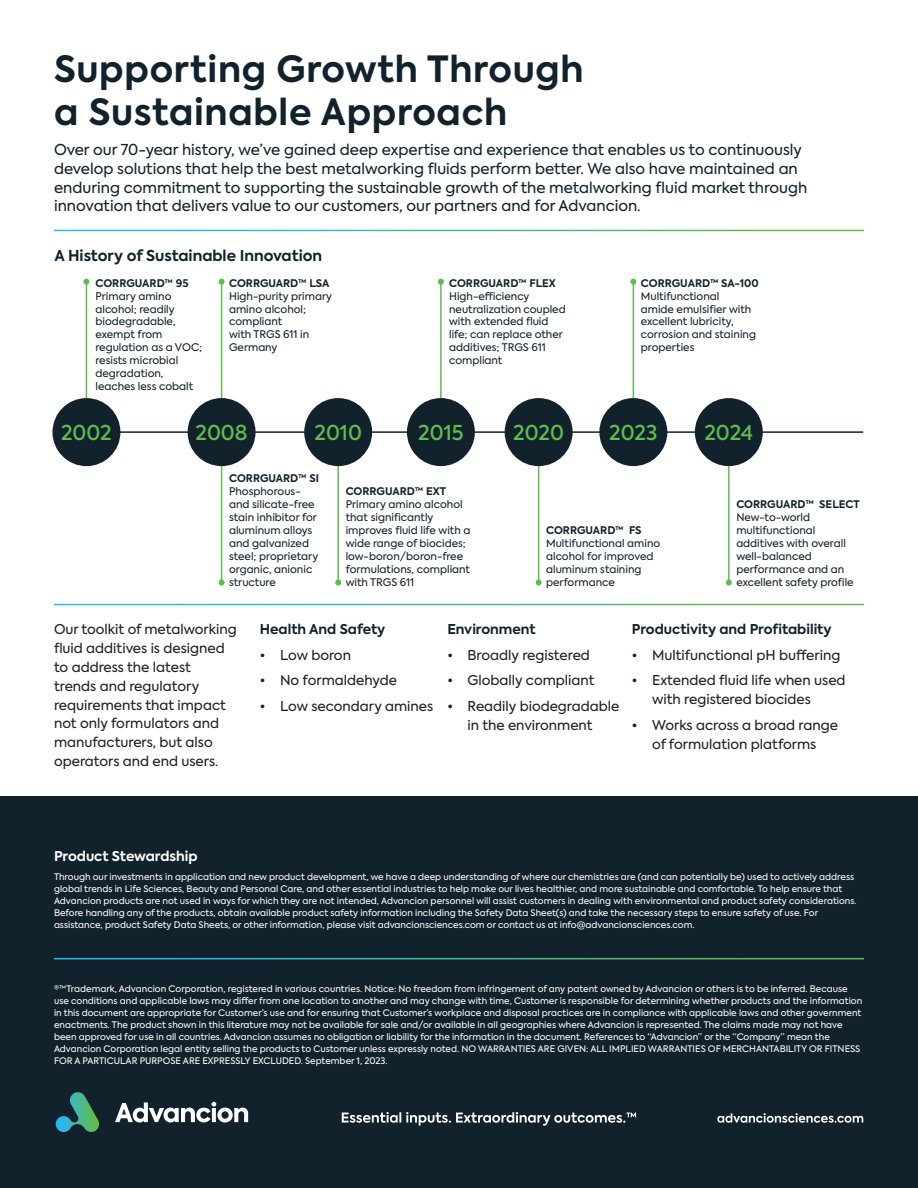
<style>
.page{position:relative;width:918px;height:1188px;background:#fff}
.page>*{position:absolute;margin:0;border:0;box-sizing:border-box;transform-origin:0 0}
.t1{font:700 36px/43.2px "Axiforma";letter-spacing:.02em;color:#12222c}
.t2{font:500 20.4px "Axiforma";color:#5fbc4f}
.t3{font:15px/18.9px "Axiforma";color:#12222c}
.t4{font:700 15px "Axiforma";color:#12222c}
.t5{font:13.5px/18.9px "Axiforma";color:#231f20}
.t6{font:700 13.5px "Axiforma";color:#12222c}
.t7{font:700 13.5px "Axiforma";color:#fff}
.t8{font:10.5px/12.9px "Axiforma";color:#12222c}
.t9{font:700 10.5px "Axiforma";color:#12222c}
.t10{font:9px/12px "Axiforma";color:#fff}
.s1{color:#12222c}
</style>
<div class="page">
<hr style="left:53px;top:431px;width:810px;height:2px;background:#12222c">
<hr style="left:86px;top:282px;width:1px;height:128px;background:#5fbc4f">
<svg style="left:83px;top:279px;width:6px;height:6px"></svg>
<div style="left:52px;top:398px;width:68px;height:68px;background:#12222c;border-radius:50%"></div>
<hr style="left:221px;top:282px;width:1px;height:301px;background:#5fbc4f">
<svg style="left:219px;top:580px;width:6px;height:6px"></svg>
<svg style="left:219px;top:279px;width:6px;height:6px"></svg>
<div style="left:188px;top:398px;width:68px;height:68px;background:#12222c;border-radius:50%"></div>
<hr style="left:337px;top:463px;width:2px;height:120px;background:#5fbc4f">
<svg style="left:335px;top:580px;width:6px;height:6px"></svg>
<div style="left:304px;top:398px;width:68px;height:68px;background:#12222c;border-radius:50%"></div>
<hr style="left:538px;top:455px;width:1px;height:128px;background:#5fbc4f">
<svg style="left:536px;top:580px;width:6px;height:6px"></svg>
<div style="left:505px;top:398px;width:68px;height:68px;background:#12222c;border-radius:50%"></div>
<hr style="left:728px;top:455px;width:2px;height:128px;background:#5fbc4f">
<svg style="left:726px;top:580px;width:6px;height:6px"></svg>
<div style="left:695px;top:398px;width:68px;height:68px;background:#12222c;border-radius:50%"></div>
<hr style="left:633px;top:282px;width:1px;height:128px;background:#5fbc4f">
<svg style="left:630px;top:279px;width:6px;height:6px"></svg>
<div style="left:599px;top:398px;width:68px;height:68px;background:#12222c;border-radius:50%"></div>
<hr style="left:440px;top:282px;width:2px;height:128px;background:#5fbc4f">
<svg style="left:438px;top:279px;width:6px;height:6px"></svg>
<div style="left:407px;top:398px;width:68px;height:68px;background:#12222c;border-radius:50%"></div>
<div style="left:0;top:796px;width:918px;height:392px;background:#12222c"></div>
<svg style="left:115px;top:1102px;width:133px;height:21px"></svg>
<svg style="left:56px;top:1092px;width:44px;height:40px"></svg>
<svg style="left:717px;top:1113px;width:146px;height:10px"></svg>
<hr style="left:54px;top:958px;width:810px;height:1px;background:#fff">
<svg style="left:342px;top:1112px;width:294px;height:14px"></svg>
<h1 class="t1" style="left:54px;top:48px;width:531px">Supporting Growth Through a Sustainable Approach</h1>
<p class="t3" style="left:54px;top:140px;width:755px">Over our 70-year history, we’ve gained deep expertise and experience that enables us to continuously develop solutions that help the best metalworking fluids perform better. We also have maintained an enduring commitment to supporting the sustainable growth of the metalworking fluid market through innovation that delivers value to our customers, our partners and for Advancion.</p>
<h3 class="t4" style="left:54px;top:245px;width:269px">A History of Sustainable Innovation</h3>
<p class="t9" style="left:95px;top:276px;width:95px">CORRGUARD™ 95</p>
<p class="t8" style="left:95px;top:290px;width:108px">Primary amino alcohol; readily biodegradable, exempt from regulation as a VOC; resists microbial degradation, leaches less cobalt</p>
<h2 class="t2" style="left:195px;top:419px;width:54px">2008</h2>
<p class="t9" style="left:229px;top:276px;width:102px">CORRGUARD™ LSA</p>
<p class="t8" style="left:229px;top:290px;width:105px">High-purity primary amino alcohol; compliant<br>with TRGS 611 in<br>Germany</p>
<h2 class="t2" style="left:61px;top:419px;width:52px">2002</h2>
<h2 class="t2" style="left:314px;top:419px;width:49px">2010</h2>
<p class="t9" style="left:449px;top:276px;width:108px">CORRGUARD™ FLEX</p>
<p class="t8" style="left:449px;top:290px;width:118px">High-efficiency neutralization coupled with extended fluid life; can replace other additives; TRGS 611 compliant</p>
<p class="t9" style="left:641px;top:276px;width:119px">CORRGUARD™ SA-100</p>
<p class="t8" style="left:641px;top:290px;width:117px">Multifunctional<br>amide emulsifier with excellent lubricity, corrosion and staining properties</p>
<h2 class="t2" style="left:418px;top:419px;width:47px">2015</h2>
<h2 class="t2" style="left:513px;top:419px;width:52px">2020</h2>
<h2 class="t2" style="left:609px;top:419px;width:50px">2023</h2>
<h2 class="t2" style="left:704px;top:419px;width:50px">2024</h2>
<p class="t9" style="left:229px;top:471px;width:92px">CORRGUARD™ SI</p>
<p class="t8" style="left:229px;top:485px;width:91px">Phosphorous&shy;and silicate-free stain inhibitor for aluminum alloys and galvanized steel; proprietary organic, anionic structure</p>
<p class="t9" style="left:346px;top:484px;width:102px">CORRGUARD™ EXT</p>
<p class="t8" style="left:346px;top:498px;width:126px">Primary amino alcohol that significantly improves fluid life with a wide range of biocides; low-boron/boron-free formulations, compliant with TRGS 611</p>
<p class="t9" style="left:546px;top:523px;width:97px">CORRGUARD™ FS</p>
<p class="t8" style="left:546px;top:537px;width:116px">Multifunctional amino alcohol for improved aluminum staining performance</p>
<p class="t9" style="left:736px;top:497px;width:125px">CORRGUARD™ SELECT</p>
<p class="t8" style="left:736px;top:511px;width:119px">New-to-world multifunctional additives with overall well-balanced performance and an excellent safety profile</p>
<h3 class="t5" style="left:54px;top:620px;width:184px">Our toolkit of metalworking fluid additives is designed to address the latest<br>trends and regulatory requirements that impact not only formulators and manufacturers, but also operators and end users.</h3>
<h3 class="t6" style="left:260px;top:620px;width:127px">Health And Safety</h3>
<h3 class="t5" style="left:260px;top:645px;width:93px"><span class="s1">•</span> Low boron</h3>
<h3 class="t5" style="left:260px;top:671px;width:139px"><span class="s1">•</span> No formaldehyde</h3>
<h3 class="t5" style="left:260px;top:697px;width:175px"><span class="s1">•</span> Low secondary amines</h3>
<h3 class="t6" style="left:447px;top:620px;width:90px">Environment</h3>
<h3 class="t5" style="left:447px;top:645px;width:144px"><span class="s1">•</span> Broadly registered</h3>
<h3 class="t5" style="left:447px;top:671px;width:149px"><span class="s1">•</span> Globally compliant</h3>
<h3 class="t5" style="left:447px;top:697px;width:174px;text-align:center"><span class="s1">•</span> Readily biodegradable in the environment</h3>
<h3 class="t6" style="left:632px;top:620px;width:201px">Productivity and Profitability</h3>
<h3 class="t5" style="left:632px;top:645px;width:210px"><span class="s1">•</span> Multifunctional pH buffering</h3>
<h3 class="t5" style="left:652px;top:671px;width:195px;text-indent:-20px"><span class="s1">•</span> Extended fluid life when used with registered biocides</h3>
<h3 class="t5" style="left:632px;top:716px;width:208px;text-align:center"><span class="s1">•</span> Works across a broad range of formulation platforms</h3>
<h3 class="t7" style="left:54px;top:847px;width:145px">Product Stewardship</h3>
<p class="t10" style="left:54px;top:871px;width:804px">Through our investments in application and new product development, we have a deep understanding of where our chemistries are (and can potentially be) used to actively address global trends in Life Sciences, Beauty and Personal Care, and other essential industries to help make our lives healthier, and more sustainable and comfortable. To help ensure that Advancion products are not used in ways for which they are not intended, Advancion personnel will assist customers in dealing with environmental and product safety considerations.<br>Before handling any of the products, obtain available product safety information including the Safety Data Sheet(s) and take the necessary steps to ensure safety of use. For assistance, product Safety Data Sheets, or other information, please visit advancionsciences.com or contact us at info@advancionsciences.com.</p>
<p class="t10" style="left:54px;top:983px;width:810px">®™Trademark, Advancion Corporation, registered in various countries. Notice: No freedom from infringement of any patent owned by Advancion or others is to be inferred. Because use conditions and applicable laws may differ from one location to another and may change with time, Customer is responsible for determining whether products and the information in this document are appropriate for Customer’s use and for ensuring that Customer’s workplace and disposal practices are in compliance with applicable laws and other government enactments. The product shown in this literature may not be available for sale and/or available in all geographies where Advancion is represented. The claims made may not have been approved for use in all countries. Advancion assumes no obligation or liability for the information in the document. References to “Advancion” or the “Company” mean the Advancion Corporation legal entity selling the products to Customer unless expressly noted. NO WARRANTIES ARE GIVEN: ALL IMPLIED WARRANTIES OF MERCHANTABILITY OR FITNESS FOR A PARTICULAR PURPOSE ARE EXPRESSLY EXCLUDED. September 1, 2023.</p>
</div>
